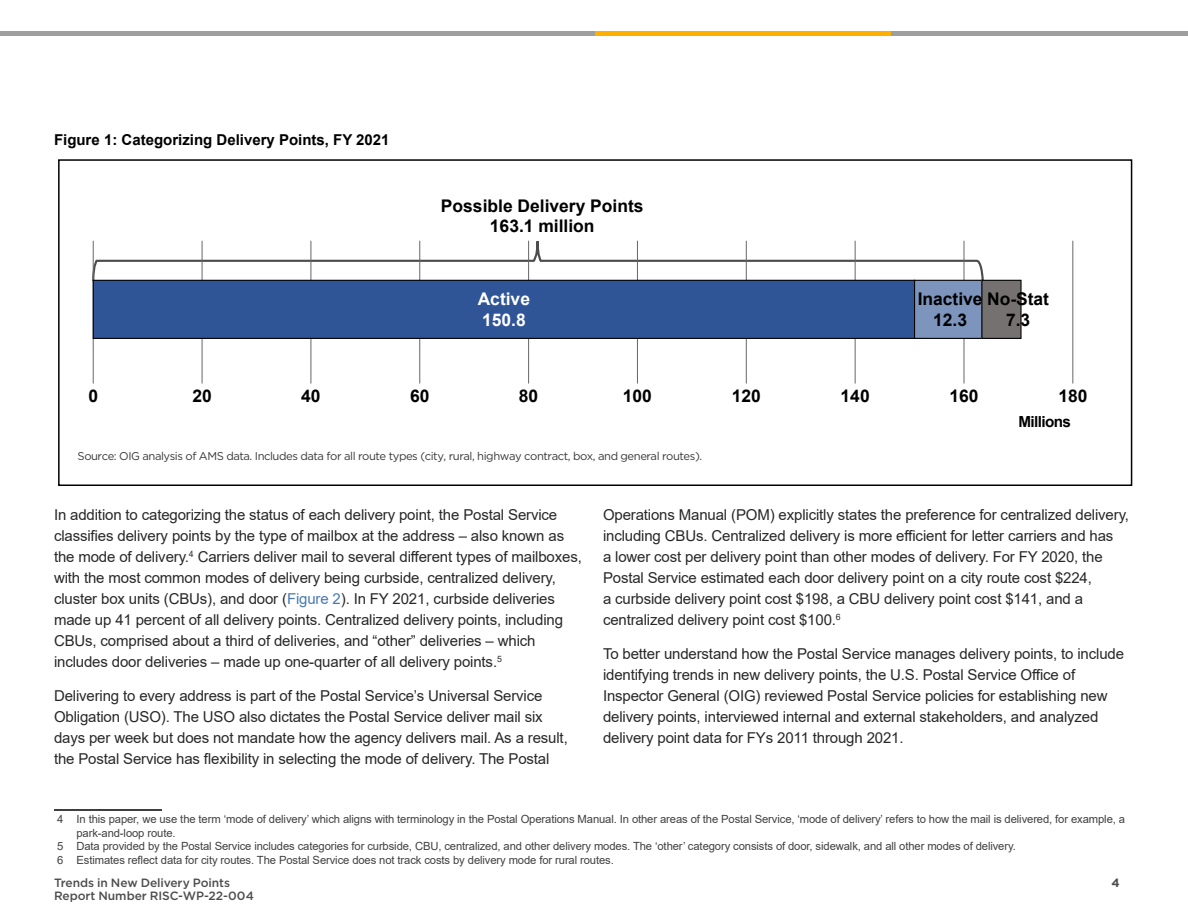
<style>
.page{position:relative;width:1188px;height:918px;background:#fff}
.page>*{position:absolute;margin:0;border:0;box-sizing:border-box;transform-origin:0 0}
.t1{font:700 17.4px/21px "Arial";color:#000;text-align:center}
.t2{font:700 17.4px/21px "Arial";color:#fff}
.t3{font:700 15.3px "Arial";letter-spacing:-.04em;color:#000}
.t4{font:15px/21px "Arial";letter-spacing:-.01em;color:#292829}
.t5{font:700 15px "Arial";color:#000}
.t6{font:500 12px/13.5px "Gotham";letter-spacing:-.005em;color:#4d4d4f}
.t7{font:700 12px "Gotham";color:#4d4d4f}
.t8{font:11.25px "Arial";letter-spacing:-.01em;color:#414042}
.t9{font:11.25px "Gotham";letter-spacing:-.04em;color:#383839}
.s1{color:#477ab2}
</style>
<div class="page">
<hr style="left:54px;top:809px;width:108px;height:2px;background:#000">
<div style="left:58px;top:159px;width:1074px;height:327px;border:2px solid #000"></div>
<svg style="left:92px;top:240px;width:893px;height:43px"></svg>
<hr style="left:93px;top:241px;width:1px;height:142px;background:#666">
<hr style="left:202px;top:241px;width:1px;height:142px;background:#666">
<hr style="left:311px;top:241px;width:1px;height:142px;background:#666">
<hr style="left:419px;top:241px;width:1px;height:142px;background:#666">
<hr style="left:528px;top:241px;width:1px;height:142px;background:#666">
<hr style="left:637px;top:241px;width:1px;height:142px;background:#666">
<hr style="left:746px;top:241px;width:1px;height:142px;background:#666">
<hr style="left:855px;top:241px;width:1px;height:142px;background:#666">
<hr style="left:964px;top:241px;width:1px;height:142px;background:#666">
<hr style="left:1073px;top:241px;width:1px;height:142px;background:#666">
<div style="left:93px;top:280px;width:822px;height:58px;background:#2f5597"></div>
<div style="left:93px;top:280px;width:822px;height:59px;border:1px solid #000"></div>
<div style="left:915px;top:280px;width:67px;height:58px;background:#7d94bd"></div>
<div style="left:914px;top:280px;width:68px;height:59px;border:1px solid #000"></div>
<div style="left:982px;top:280px;width:39px;height:58px;background:#767171"></div>
<div style="left:981px;top:280px;width:41px;height:59px;border:1px solid #000"></div>
<hr style="left:0;top:32px;width:1188px;height:4px;background:#9e9e9e">
<hr style="left:595px;top:32px;width:295px;height:4px;background:#ffaf00">
<p class="t5" style="left:54px;top:129px;width:337px">Figure 1: Categorizing Delivery Points, FY 2021</p>
<p class="t1" style="left:441px;top:195px;width:204px">Possible Delivery Points<br>163.1 million</p>
<p class="t2" style="left:478px;top:289px;width:54px">Active<br>150.8</p>
<p class="t1" style="left:933px;top:289px;width:117px;text-align:left;text-indent:-16px">Inactive No-Stat<br>12.3</p>
<p class="t1" style="left:1006px;top:310px;width:26px">7.3</p>
<p class="t1" style="left:88px;top:386px;width:11px">0</p>
<p class="t1" style="left:192px;top:386px;width:21px">20</p>
<p class="t1" style="left:301px;top:386px;width:21px">40</p>
<p class="t1" style="left:410px;top:386px;width:21px">60</p>
<p class="t1" style="left:519px;top:386px;width:21px">80</p>
<p class="t1" style="left:623px;top:386px;width:31px">100</p>
<p class="t1" style="left:732px;top:386px;width:31px">120</p>
<p class="t1" style="left:841px;top:386px;width:31px">140</p>
<p class="t1" style="left:949px;top:386px;width:31px">160</p>
<p class="t1" style="left:1058px;top:386px;width:31px">180</p>
<p class="t9" style="left:78px;top:450px;width:626px">Source: OIG analysis of AMS data. Includes data for all route types (city, rural, highway contract, box, and general routes).</p>
<p class="t3" style="left:1019px;top:411px;width:54px">Millions</p>
<p class="t4" style="left:54px;top:504px;width:529px">In addition to categorizing the status of each delivery point, the Postal Service classifies delivery points by the type of mailbox at the address – also known as the mode of delivery.<sup>4</sup> Carriers deliver mail to several different types of mailboxes, with the most common modes of delivery being curbside, centralized delivery, cluster box units (CBUs), and door (<span class="s1">Figure 2</span>). In FY 2021, curbside deliveries made up 41 percent of all delivery points. Centralized delivery points, including CBUs, comprised about a third of deliveries, and “other” deliveries – which includes door deliveries – made up one-quarter of all delivery points.<sup>5</sup></p>
<p class="t4" style="left:54px;top:685px;width:515px">Delivering to every address is part of the Postal Service’s Universal Service Obligation (USO). The USO also dictates the Postal Service deliver mail six days per week but does not mandate how the agency delivers mail. As a result, the Postal Service has flexibility in selecting the mode of delivery. The Postal</p>
<p class="t4" style="left:603px;top:504px;width:528px">Operations Manual (POM) explicitly states the preference for centralized delivery, including CBUs. Centralized delivery is more efficient for letter carriers and has<br>a lower cost per delivery point than other modes of delivery. For FY 2020, the Postal Service estimated each door delivery point on a city route cost $224,<br>a curbside delivery point cost $198, a CBU delivery point cost $141, and a centralized delivery point cost $100.<sup>6</sup></p>
<p class="t4" style="left:603px;top:643px;width:523px">To better understand how the Postal Service manages delivery points, to include identifying trends in new delivery points, the U.S. Postal Service Office of Inspector General (OIG) reviewed Postal Service policies for establishing new delivery points, interviewed internal and external stakeholders, and analyzed delivery point data for FYs 2011 through 2021.</p>
<p class="t8" style="left:57px;top:812px;width:1070px">4 In this paper, we use the term ‘mode of delivery’ which aligns with terminology in the Postal Operations Manual. In other areas of the Postal Service, ‘mode of delivery’ refers to how the mail is delivered, for example, a</p>
<p class="t8" style="left:76px;top:825px;width:101px">park-and-loop route.</p>
<p class="t8" style="left:57px;top:839px;width:960px">5 Data provided by the Postal Service includes categories for curbside, CBU, centralized, and other delivery modes. The ‘other’ category consists of door, sidewalk, and all other modes of delivery.</p>
<p class="t8" style="left:57px;top:852px;width:558px">6 Estimates reflect data for city routes. The Postal Service does not track costs by delivery mode for rural routes.</p>
<p class="t6" style="left:54px;top:875px;width:201px">Trends in New Delivery Points<br>Report Number RISC-WP-22-004</p>
<p class="t7" style="left:1111px;top:875px;width:10px">4</p>
</div>
